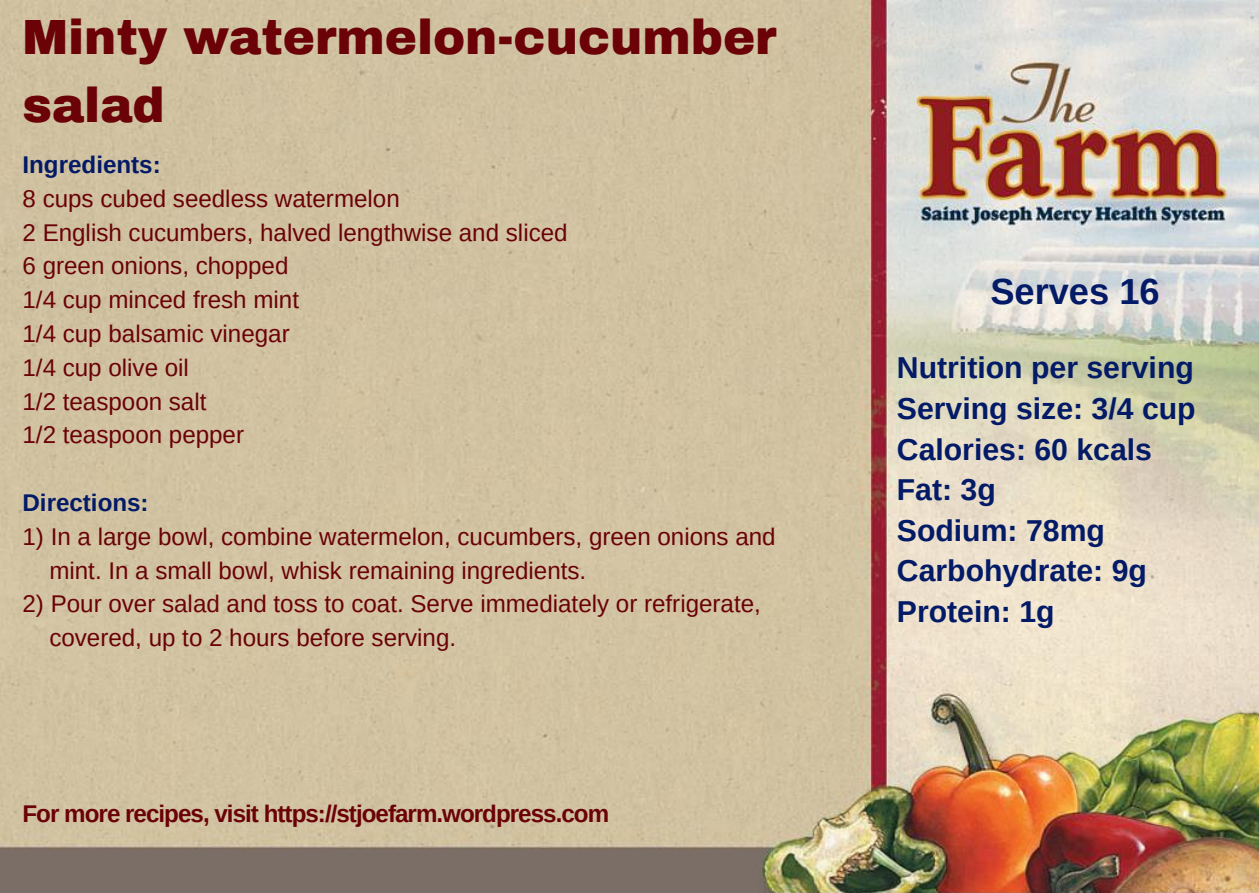
<style>
.page{position:relative;width:1259px;height:893px;background:#fff}
.page>*{position:absolute;margin:0;border:0;box-sizing:border-box;transform-origin:0 0}
.t1{font:900 48.3px/67.5px "Archivo";color:#6a0208}
.t2{font:700 36.3px "Arimo";color:#031a67}
.t3{font:700 30.3px/40.5px "Arimo";color:#031a67}
.t4{font:24.3px/33.9px "Arimo";color:#6a0208}
.t5{font:700 24.3px "Arimo";letter-spacing:-.04em;color:#6a0208}
.t6{font:700 24.3px "Arimo";color:#031a67}
</style>
<div class="page">
<img style="left:0;top:0;width:1259px;height:893px">
<h1 class="t1" style="left:23px;top:4px;width:755px">Minty watermelon-cucumber salad</h1>
<p class="t6" style="left:23px;top:151px;width:140px">Ingredients:</p>
<p class="t4" style="left:23px;top:181px;width:546px">8 cups cubed seedless watermelon<br>2 English cucumbers, halved lengthwise and sliced<br>6 green onions, chopped<br>1/4 cup minced fresh mint<br>1/4 cup balsamic vinegar<br>1/4 cup olive oil<br>1/2 teaspoon salt<br>1/2 teaspoon pepper</p>
<p class="t6" style="left:23px;top:489px;width:128px">Directions:</p>
<p class="t4" style="left:49px;top:519px;width:728px;text-indent:-27px">1) In a large bowl, combine watermelon, cucumbers, green onions and mint. In a small bowl, whisk remaining ingredients.</p>
<p class="t4" style="left:49px;top:587px;width:713px;text-indent:-27px">2) Pour over salad and toss to coat. Serve immediately or refrigerate, covered, up to 2 hours before serving.</p>
<p class="t5" style="left:23px;top:800px;width:588px">For more recipes, visit https://stjoefarm.wordpress.com</p>
<h2 class="t2" style="left:990px;top:271px;width:171px">Serves 16</h2>
<p class="t3" style="left:897px;top:348px;width:300px">Nutrition per serving<br>Serving size: 3/4 cup<br>Calories: 60 kcals<br>Fat: 3g<br>Sodium: 78mg<br>Carbohydrate: 9g<br>Protein: 1g</p>
</div>
